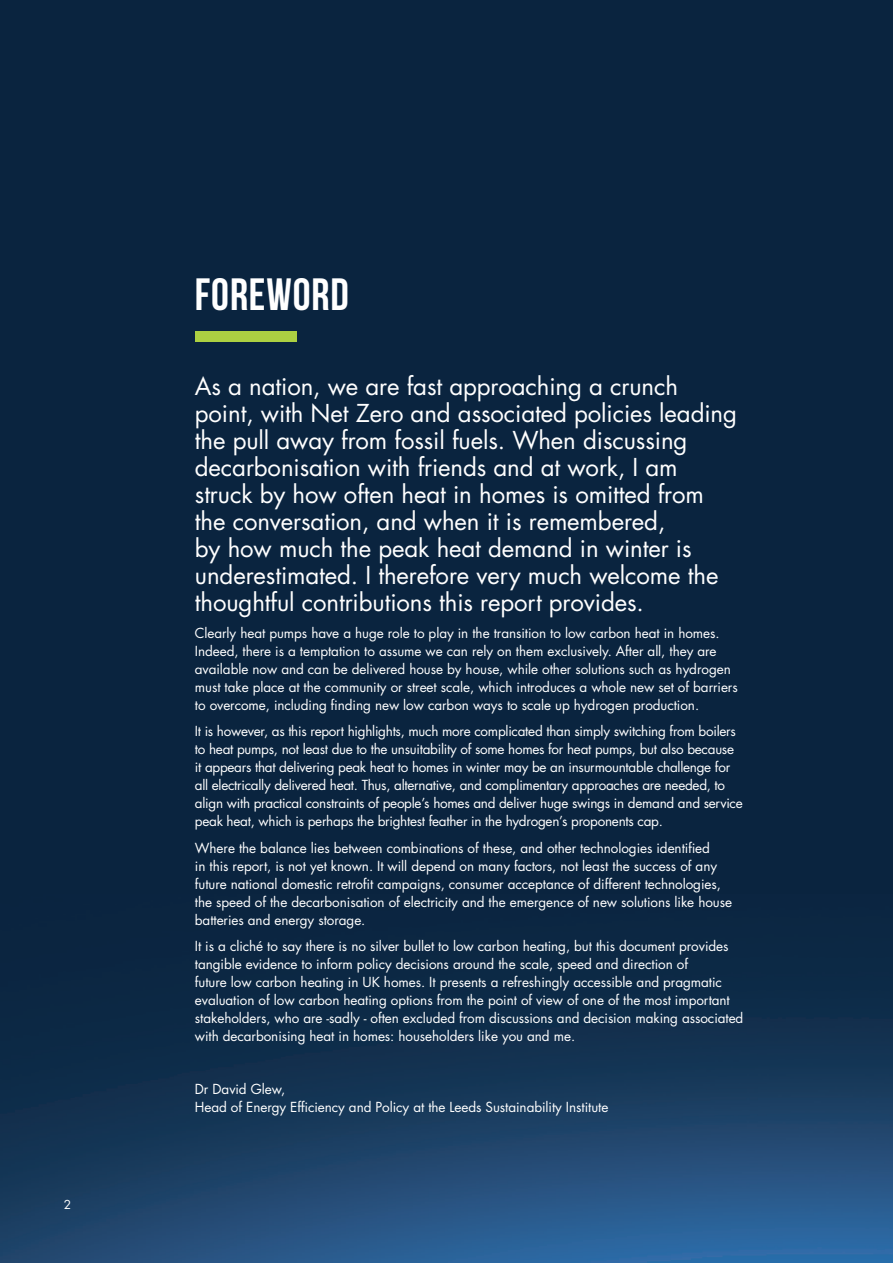
<style>
.page{position:relative;width:893px;height:1263px;background:#0a243f}
.page>*{position:absolute;margin:0;border:0;box-sizing:border-box;transform-origin:0 0}
.t1{font:700 45px "Bebas Neue";letter-spacing:.02em;color:#fff}
.t2{font:24px/27px "Futura Std";letter-spacing:-.005em;color:#fff}
.t3{font:13.5px/18px "Futura Std";letter-spacing:-.005em;color:#fff}
.t4{font:12px "Futura Std";color:#fff}
</style>
<div class="page">
<img style="left:0;top:1005px;width:893px;height:258px">
<div style="left:195px;top:331px;width:101px;height:10px;background:#acd042"></div>
<p class="t4" style="left:64px;top:1197px;width:9px">2</p>
<h1 class="t1" style="left:195px;top:270px;width:155px">FOREWORD</h1>
<p class="t2" style="left:195px;top:373px;width:544px">As a nation, we are fast approaching a crunch point, with Net Zero and associated policies leading the pull away from fossil fuels. When discussing decarbonisation with friends and at work, I am struck by how often heat in homes is omitted from the conversation, and when it is remembered,<br>by how much the peak heat demand in winter is underestimated. I therefore very much welcome the thoughtful contributions this report provides.</p>
<p class="t3" style="left:195px;top:624px;width:544px">Clearly heat pumps have a huge role to play in the transition to low carbon heat in homes.<br>Indeed, there is a temptation to assume we can rely on them exclusively. After all, they are available now and can be delivered house by house, while other solutions such as hydrogen must take place at the community or street scale, which introduces a whole new set of barriers to overcome, including finding new low carbon ways to scale up hydrogen production.</p>
<p class="t3" style="left:195px;top:722px;width:549px">It is however, as this report highlights, much more complicated than simply switching from boilers to heat pumps, not least due to the unsuitability of some homes for heat pumps, but also because it appears that delivering peak heat to homes in winter may be an insurmountable challenge for all electrically delivered heat. Thus, alternative, and complimentary approaches are needed, to align with practical constraints of people’s homes and deliver huge swings in demand and service peak heat, which is perhaps the brightest feather in the hydrogen’s proponents cap.</p>
<p class="t3" style="left:195px;top:839px;width:539px">Where the balance lies between combinations of these, and other technologies identified<br>in this report, is not yet known. It will depend on many factors, not least the success of any future national domestic retrofit campaigns, consumer acceptance of different technologies, the speed of the decarbonisation of electricity and the emergence of new solutions like house batteries and energy storage.</p>
<p class="t3" style="left:195px;top:937px;width:550px">It is a cliché to say there is no silver bullet to low carbon heating, but this document provides tangible evidence to inform policy decisions around the scale, speed and direction of<br>future low carbon heating in UK homes. It presents a refreshingly accessible and pragmatic evaluation of low carbon heating options from the point of view of one of the most important stakeholders, who are -sadly - often excluded from discussions and decision making associated with decarbonising heat in homes: householders like you and me.</p>
<p class="t3" style="left:195px;top:1080px;width:415px">Dr David Glew,<br>Head of Energy Efficiency and Policy at the Leeds Sustainability Institute</p>
</div>
